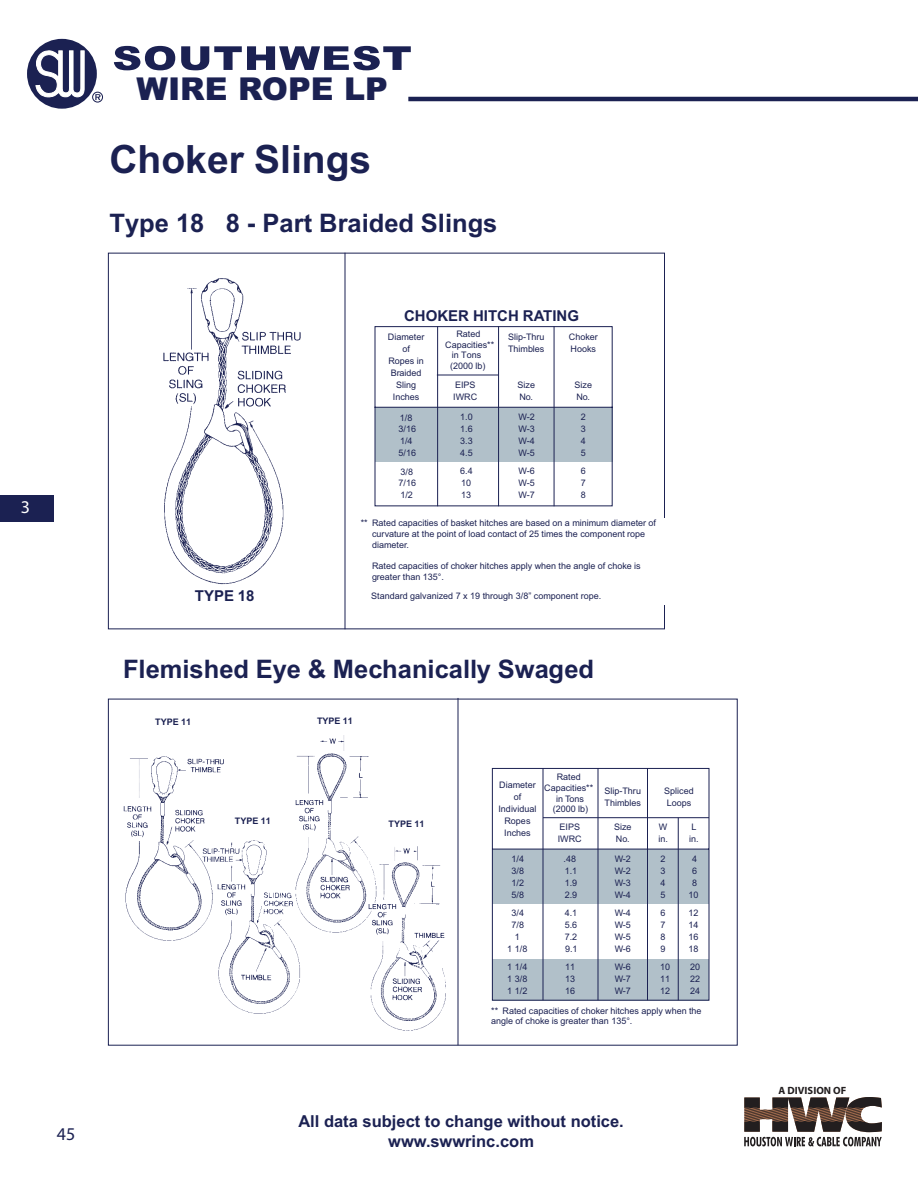
<style>
.page{position:relative;width:918px;height:1188px;background:#fff}
.page>*{position:absolute;margin:0;border:0;box-sizing:border-box;transform-origin:0 0}
.t1{font:700 39px "Arial";color:#1b2152}
.t2{font:900 31.5px "Arial";color:#1b2152}
.t3{font:700 25.5px "Arial";color:#1b2152}
.t4{font:900 18px "Helvetica";color:#1b2152}
.t5{font:900 18px "Helvetica";color:#fff}
.t6{font:700 16.5px "Arial";color:#1b2152}
.t7{font:700 15px "Arial";color:#1b2152}
.t8{font:700 10.5px "Myriad Pro";color:#221e1f}
.t9{font:9px/12px "Arial";color:#1b2152;text-align:justify}
.t10{font:700 9px "Arial";color:#1b2152}
</style>
<div class="page">
<img style="left:163px;top:278px;width:138px;height:307px">
<hr style="left:345px;top:253px;width:1px;height:376px;background:#1b2152">
<svg style="left:374px;top:326px;width:239px;height:180px"></svg>
<hr style="left:437px;top:326px;width:1px;height:180px;background:#1b2152">
<hr style="left:437px;top:375px;width:62px;height:1px;background:#1b2152">
<hr style="left:498px;top:326px;width:1px;height:180px;background:#1b2152">
<hr style="left:554px;top:326px;width:1px;height:180px;background:#1b2152">
<img style="left:123px;top:735px;width:323px;height:296px">
<hr style="left:458px;top:698px;width:1px;height:347px;background:#1b2152">
<svg style="left:492px;top:768px;width:217px;height:233px"></svg>
<hr style="left:543px;top:768px;width:1px;height:232px;background:#1b2152">
<hr style="left:598px;top:768px;width:1px;height:232px;background:#1b2152">
<hr style="left:647px;top:768px;width:1px;height:232px;background:#1b2152">
<hr style="left:543px;top:817px;width:166px;height:1px;background:#1b2152">
<hr style="left:678px;top:818px;width:1px;height:182px;background:#1b2152">
<div style="left:222px;top:810px;width:62px;height:25px;background:#fff"></div>
<div style="left:375px;top:812px;width:63px;height:25px;background:#fff"></div>
<div style="left:0;top:495px;width:54px;height:27px;background:#1b2152"></div>
<div style="left:27px;top:39px;width:70px;height:70px;background:#1b2152;border-radius:50%"></div>
<svg style="left:36px;top:51px;width:48px;height:46px"></svg>
<svg style="left:92px;top:92px;width:11px;height:11px"></svg>
<svg style="left:114px;top:46px;width:61px;height:24px"></svg>
<svg style="left:181px;top:46px;width:230px;height:24px"></svg>
<hr style="left:408px;top:97px;width:510px;height:4px;background:#1b2152">
<svg style="left:744px;top:1097px;width:138px;height:49px"></svg>
<h3 class="t5" style="left:21px;top:500px;width:11px">3</h3>
<h3 class="t4" style="left:57px;top:1127px;width:20px">45</h3>
<h2 class="t2" style="left:137px;top:71px;width:253px">WIRE ROPE LP</h2>
<h1 class="t1" style="left:110px;top:146px;width:263px">Choker Slings</h1>
<h3 class="t3" style="left:110px;top:214px;width:389px">Type 18 8 - Part Braided Slings</h3>
<h3 class="t7" style="left:404px;top:310px;width:176px">CHOKER HITCH RATING</h3>
<p class="t9" style="left:456px;top:329px;width:26px">Rated</p>
<p class="t9" style="left:445px;top:339px;width:51px">Capacities**</p>
<p class="t9" style="left:452px;top:349px;width:31px">in Tons</p>
<p class="t9" style="left:450px;top:360px;width:37px">(2000 lb)</p>
<p class="t9" style="left:388px;top:332px;width:38px;text-align:center">Diameter of<br>Ropes in<br>Braided<br>Sling<br>Inches</p>
<p class="t9" style="left:508px;top:332px;width:38px">Slip-Thru<br>Thimbles</p>
<p class="t9" style="left:518px;top:380px;width:19px">Size<br>No.</p>
<p class="t9" style="left:453px;top:380px;width:25px">EIPS<br>IWRC</p>
<p class="t9" style="left:399px;top:413px;width:19px;text-align:left">1/8<br>3/16<br>1/4<br>5/16</p>
<p class="t9" style="left:399px;top:467px;width:19px;text-align:left">3/8<br>7/16<br>1/2</p>
<p class="t9" style="left:460px;top:412px;width:14px">1.0<br>1.6<br>3.3<br>4.5</p>
<p class="t9" style="left:460px;top:466px;width:14px;text-align:left">6.4<br>10<br>13</p>
<p class="t9" style="left:519px;top:412px;width:18px">W-2<br>W-3<br>W-4<br>W-5</p>
<p class="t9" style="left:519px;top:466px;width:18px">W-6<br>W-5<br>W-7</p>
<p class="t9" style="left:569px;top:332px;width:30px">Choker<br>Hooks</p>
<p class="t9" style="left:575px;top:380px;width:19px">Size<br>No.</p>
<p class="t9" style="left:581px;top:412px;width:7px">2<br>3<br>4<br>5</p>
<p class="t9" style="left:581px;top:466px;width:7px">6<br>7<br>8</p>
<h3 class="t7" style="left:195px;top:591px;width:61px">TYPE 18</h3>
<p class="t9" style="left:372px;top:519px;width:286px;line-height:10.8px;text-align:left;text-indent:-11px">** Rated capacities of basket hitches are based on a minimum diameter of curvature at the point of load contact of 25 times the component rope diameter.</p>
<p class="t9" style="left:372px;top:562px;width:270px;line-height:10.8px">Rated capacities of choker hitches apply when the angle of choke is greater than 135°.</p>
<p class="t9" style="left:371px;top:591px;width:232px">Standard galvanized 7 x 19 through 3/8” component rope.</p>
<h3 class="t3" style="left:123px;top:660px;width:473px">Flemished Eye &amp; Mechanically Swaged</h3>
<p class="t10" style="left:155px;top:718px;width:37px">TYPE 11</p>
<p class="t10" style="left:317px;top:718px;width:37px">TYPE 11</p>
<p class="t10" style="left:235px;top:818px;width:37px">TYPE 11</p>
<p class="t10" style="left:389px;top:821px;width:37px">TYPE 11</p>
<p class="t9" style="left:544px;top:773px;width:51px;line-height:10.6px;text-align:center">Rated<br>Capacities** in Tons (2000 lb)</p>
<p class="t9" style="left:498px;top:780px;width:40px;text-align:center">Diameter of<br>Individual<br>Ropes<br>Inches</p>
<p class="t9" style="left:604px;top:786px;width:38px">Slip-Thru<br>Thimbles</p>
<p class="t9" style="left:614px;top:822px;width:19px">Size<br>No.</p>
<p class="t9" style="left:558px;top:822px;width:25px">EIPS<br>IWRC</p>
<p class="t9" style="left:512px;top:854px;width:14px">1/4<br>3/8<br>1/2<br>5/8</p>
<p class="t9" style="left:507px;top:908px;width:22px;text-align:center">3/4<br>7/8<br>1<br>1 1/8</p>
<p class="t9" style="left:507px;top:962px;width:22px">1 1/4<br>1 3/8<br>1 1/2</p>
<p class="t9" style="left:564px;top:854px;width:15px;text-align:left">.48<br>1.1<br>1.9<br>2.9</p>
<p class="t9" style="left:565px;top:908px;width:14px">4.1<br>5.6<br>7.2<br>9.1</p>
<p class="t9" style="left:565px;top:962px;width:12px">11<br>13<br>16</p>
<p class="t9" style="left:615px;top:854px;width:18px">W-2<br>W-2<br>W-3<br>W-4</p>
<p class="t9" style="left:615px;top:908px;width:18px">W-4<br>W-5<br>W-5<br>W-6</p>
<p class="t9" style="left:615px;top:962px;width:18px">W-6<br>W-7<br>W-7</p>
<p class="t9" style="left:664px;top:786px;width:31px">Spliced<br>Loops</p>
<p class="t9" style="left:659px;top:822px;width:10px">W</p>
<p class="t9" style="left:658px;top:822px;width:42px;text-align:right">L<br>in. in.</p>
<p class="t9" style="left:661px;top:854px;width:7px">2<br>3<br>4<br>5</p>
<p class="t9" style="left:661px;top:908px;width:7px">6<br>7<br>8<br>9</p>
<p class="t9" style="left:660px;top:962px;width:12px">10<br>11<br>12</p>
<p class="t9" style="left:689px;top:854px;width:12px;text-align:center">4<br>6<br>8<br>10</p>
<p class="t9" style="left:689px;top:908px;width:12px">12<br>14<br>16<br>18</p>
<p class="t9" style="left:690px;top:962px;width:12px">20<br>22<br>24</p>
<p class="t9" style="left:491px;top:1006px;width:212px;line-height:10.8px">** Rated capacities of choker hitches apply when the angle of choke is greater than 135°.</p>
<h3 class="t6" style="left:298px;top:1115px;width:327px">All data subject to change without notice.</h3>
<h3 class="t6" style="left:388px;top:1135px;width:147px">www.swwrinc.com</h3>
<p class="t8" style="left:779px;top:1084px;width:69px">A DIVISION OF</p>
</div>
